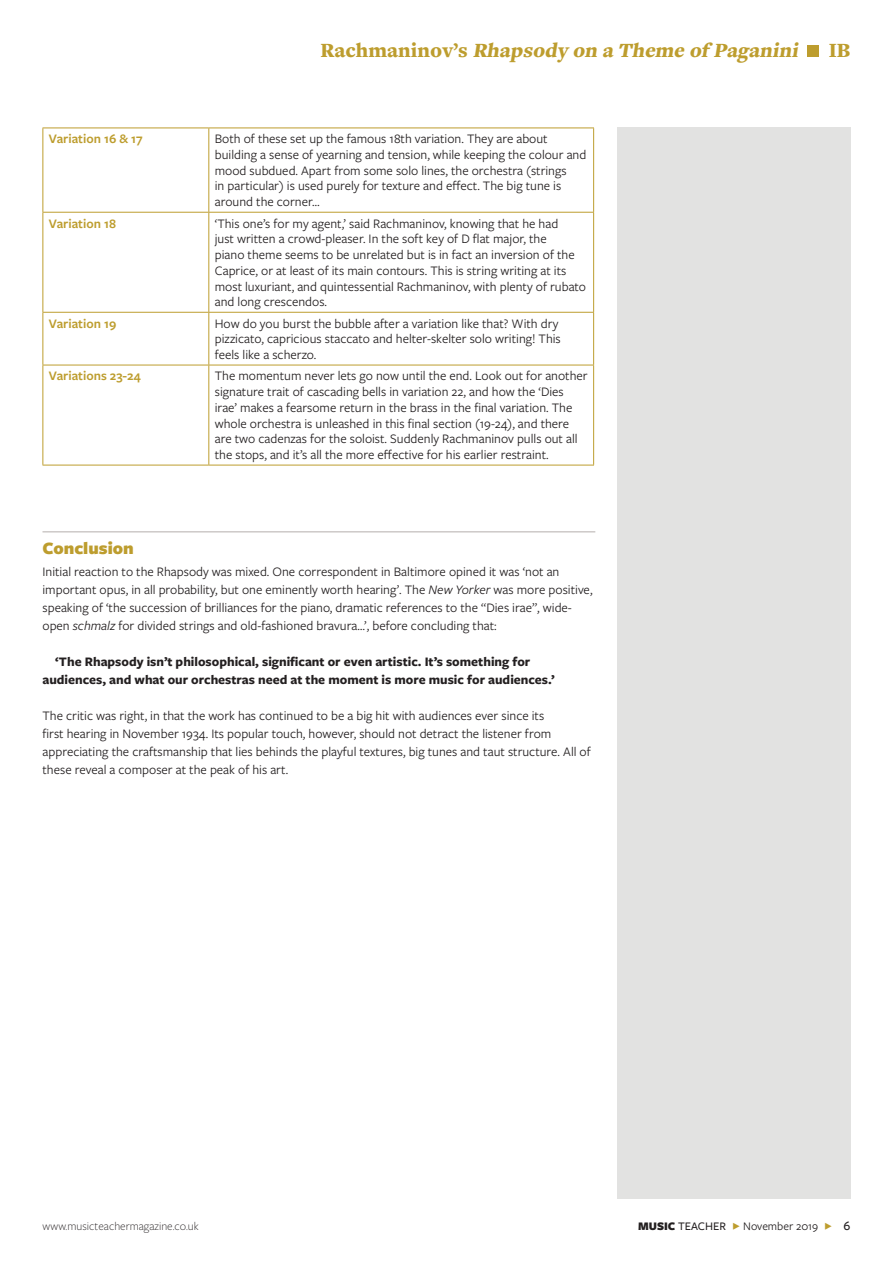
<style>
.page{position:relative;width:893px;height:1263px;background:#fff}
.page>*{position:absolute;margin:0;border:0;box-sizing:border-box;transform-origin:0 0}
.t1{font:italic 900 21px "Freight Text Pro";color:#bd9d2e}
.t2{font:900 18px "Freight Sans Pro";color:#bd9d2e}
.t3{font:13.5px/15.8px "Freight Sans Pro";color:#231f20}
.t4{font:700 13.5px/18px "Freight Sans Pro";color:#231f20}
.t5{font:600 13.5px "Freight Sans Pro";color:#bd9d2e}
.t6{font:300 12px "Freight Sans Pro";color:#231f20}
.t7{font:12px "Freight Sans Pro";color:#231f20}
.s1{font-style:normal}
.s2{font-style:italic}
.s3{font-weight:900}
.s4{font-weight:500}
.s5{color:#bd9d2e}
.s6{font-weight:500;font-size:13.5px}
</style>
<div class="page">
<div style="left:808px;top:46px;width:11px;height:11px;background:#bd9d2e"></div>
<div style="left:617px;top:128px;width:233px;height:1071px;background:#e2e2e1"></div>
<hr style="left:42px;top:531px;width:553px;height:1px;background:#cdc9c8">
<hr style="left:42px;top:128px;width:167px;height:1px;background:#bd9d2e">
<hr style="left:42px;top:128px;width:1px;height:84px;background:#bd9d2e">
<hr style="left:209px;top:128px;width:385px;height:1px;background:#bd9d2e">
<hr style="left:208px;top:128px;width:1px;height:84px;background:#bd9d2e">
<hr style="left:593px;top:128px;width:1px;height:84px;background:#bd9d2e">
<hr style="left:42px;top:212px;width:167px;height:1px;background:#bd9d2e">
<hr style="left:42px;top:213px;width:1px;height:99px;background:#bd9d2e">
<hr style="left:209px;top:212px;width:385px;height:1px;background:#bd9d2e">
<hr style="left:208px;top:213px;width:1px;height:99px;background:#bd9d2e">
<hr style="left:593px;top:213px;width:1px;height:99px;background:#bd9d2e">
<hr style="left:42px;top:312px;width:167px;height:1px;background:#bd9d2e">
<hr style="left:42px;top:313px;width:1px;height:52px;background:#bd9d2e">
<hr style="left:209px;top:312px;width:385px;height:1px;background:#bd9d2e">
<hr style="left:208px;top:313px;width:1px;height:52px;background:#bd9d2e">
<hr style="left:593px;top:313px;width:1px;height:52px;background:#bd9d2e">
<hr style="left:42px;top:365px;width:167px;height:1px;background:#bd9d2e">
<hr style="left:42px;top:365px;width:1px;height:100px;background:#bd9d2e">
<hr style="left:209px;top:365px;width:385px;height:1px;background:#bd9d2e">
<hr style="left:208px;top:365px;width:1px;height:100px;background:#bd9d2e">
<hr style="left:593px;top:365px;width:1px;height:100px;background:#bd9d2e">
<hr style="left:42px;top:465px;width:167px;height:1px;background:#bd9d2e">
<hr style="left:209px;top:465px;width:385px;height:1px;background:#bd9d2e">
<h1 class="t1" style="left:320px;top:36px;width:531px"><span class="s1">R a c h m a n i n o v’ s</span> Rhapsody on a Theme of Paganini <span class="s1">I B</span></h1>
<p class="t5" style="left:49px;top:130px;width:95px">Variation 16 &amp; 17</p>
<p class="t3" style="left:215px;top:130px;width:373px">Both of these set up the famous 18th variation. They are about building a sense of yearning and tension, while keeping the colour and mood subdued. Apart from some solo lines, the orchestra (strings<br>in particular) is used purely for texture and effect. The big tune is around the corner…</p>
<p class="t5" style="left:49px;top:214px;width:69px">Variation 18</p>
<p class="t3" style="left:215px;top:215px;width:373px">‘This one’s for my agent,’ said Rachmaninov, knowing that he had<br>just written a crowd-pleaser. In the soft key of D flat major, the<br>piano theme seems to be unrelated but is in fact an inversion of the Caprice, or at least of its main contours. This is string writing at its most luxuriant, and quintessential Rachmaninov, with plenty of rubato and long crescendos.</p>
<p class="t5" style="left:49px;top:314px;width:69px">Variation 19</p>
<p class="t3" style="left:215px;top:315px;width:347px">How do you burst the bubble after a variation like that? With dry pizzicato, capricious staccato and helter-skelter solo writing! This feels like a scherzo.</p>
<p class="t5" style="left:49px;top:367px;width:94px">Variations 23-24</p>
<p class="t3" style="left:215px;top:367px;width:374px">The momentum never lets go now until the end. Look out for another signature trait of cascading bells in variation 22, and how the ‘Dies irae’ makes a fearsome return in the brass in the final variation. The whole orchestra is unleashed in this final section (19-24), and there are two cadenzas for the soloist. Suddenly Rachmaninov pulls out all the stops, and it’s all the more effective for his earlier restraint.</p>
<h2 class="t2" style="left:42px;top:535px;width:93px">Conclusion</h2>
<p class="t3" style="left:42px;top:562px;width:551px;line-height:18px">Initial reaction to the Rhapsody was mixed. One correspondent in Baltimore opined it was ‘not an important opus, in all probability, but one eminently worth hearing’. The <span class="s2">New Yorker</span> was more positive, speaking of ‘the succession of brilliances for the piano, dramatic references to the “Dies irae”, wide&shy;open <span class="s2">schmalz</span> for divided strings and old-fashioned bravura…’, before concluding that:</p>
<p class="t4" style="left:42px;top:652px;width:514px;text-indent:13px">‘The Rhapsody isn’t philosophical, significant or even artistic. It’s something for audiences, and what our orchestras need at the moment is more music for audiences.’</p>
<p class="t3" style="left:42px;top:706px;width:550px;line-height:18px">The critic was right, in that the work has continued to be a big hit with audiences ever since its<br>first hearing in November 1934. Its popular touch, however, should not detract the listener from appreciating the craftsmanship that lies behinds the playful textures, big tunes and taut structure. All of these reveal a composer at the peak of his art.</p>
<p class="t6" style="left:42px;top:1218px;width:158px">www.musicteachermagazine.co.uk</p>
<p class="t7" style="left:638px;top:1218px;width:214px"><span class="s3">MUSIC</span> <span class="s4">TEACHER</span> <span class="s5">F</span> November 2019 <span class="s5">F</span> <span class="s6">6</span></p>
</div>
